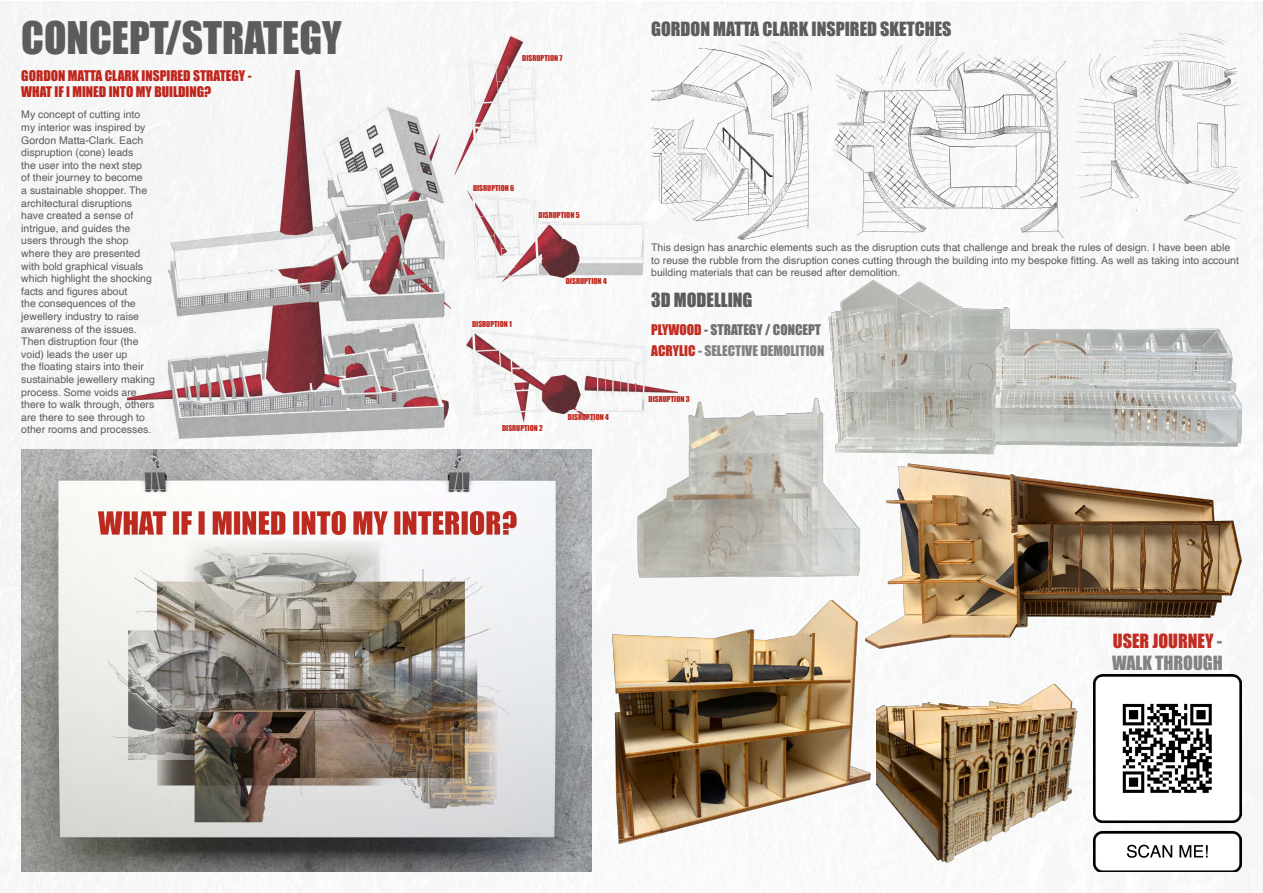
<style>
.page{position:relative;width:1263px;height:893px;background:#fff}
.page>*{position:absolute;margin:0;border:0;box-sizing:border-box;transform-origin:0 0}
.t1{font:41.25px "Impact";color:#5d5b5b}
.t2{font:18px "Impact";color:#5d5c5b}
.t3{font:18px/21.6px "Impact";color:#838383}
.t4{font:18px "Impact";color:#5d5b5b}
.t5{font:13.5px/16.2px "Impact";color:#c0251c}
.t6{font:13.5px/21.2px "Impact";color:#838383}
.t7{font:10.5px/12.6px "Helvetica";color:#5d5c5b}
.t8{font:7.5px "Impact";color:#c0281d}
.s1{color:#c12d22}
.s2{color:#6e6e6e}
</style>
<div class="page">
<img style="left:0;top:2px;width:1263px;height:891px">
<img style="left:832px;top:25px;width:410px;height:218px">
<img style="left:651px;top:26px;width:177px;height:217px">
<img style="left:603px;top:601px;width:273px;height:243px">
<img style="left:866px;top:478px;width:376px;height:207px">
<img style="left:876px;top:673px;width:202px;height:198px">
<img style="left:828px;top:271px;width:414px;height:207px">
<img style="left:637px;top:391px;width:223px;height:197px">
<img style="left:1093px;top:675px;width:149px;height:197px">
<img style="left:21px;top:449px;width:570px;height:422px">
<h1 class="t1" style="left:21px;top:6px;width:322px">CONCEPT/STRATEGY</h1>
<p class="t5" style="left:21px;top:67px;width:232px">GORDON MATTA CLARK INSPIRED STRATEGY -<br>WHAT IF I MINED INTO MY BUILDING?</p>
<p class="t7" style="left:21px;top:109px;width:135px">My concept of cutting into my interior was inspired by<br>Gordon Matta-Clark. Each dispruption (cone) leads<br>the user into the next step<br>of their journey to become<br>a sustainable shopper. The architectural disruptions have created a sense of intrigue, and guides the users through the shop where they are presented with bold graphical visuals which highlight the shocking facts and figures about<br>the consequences of the jewellery industry to raise awareness of the issues.<br>Then distruption four (the void) leads the user up<br>the floating stairs into their sustainable jewellery making process. Some voids are there to walk through, others are there to see through to other rooms and processes.</p>
<p class="t8" style="left:522px;top:52px;width:42px">DISRUPTION 7</p>
<h2 class="t2" style="left:651px;top:15px;width:302px">GORDON MATTA CLARK INSPIRED SKETCHES</h2>
<p class="t8" style="left:473px;top:182px;width:43px">DISRUPTION 6</p>
<p class="t8" style="left:472px;top:318px;width:42px">DISRUPTION 1</p>
<p class="t8" style="left:539px;top:209px;width:43px">DISRUPTION 5</p>
<p class="t8" style="left:566px;top:275px;width:42px">DISRUPTION 4</p>
<p class="t8" style="left:568px;top:411px;width:42px">DISRUPTION 4</p>
<p class="t8" style="left:502px;top:422px;width:42px">DISRUPTION 2</p>
<p class="t7" style="left:651px;top:241px;width:589px">This design has anarchic elements such as the disruption cuts that challenge and break the rules of design. I have been able to reuse the rubble from the disruption cones cutting through the building into my bespoke fitting. As well as taking into account building materials that can be reused after demolition.</p>
<h2 class="t4" style="left:651px;top:286px;width:103px">3D MODELLING</h2>
<p class="t6" style="left:651px;top:319px;width:175px"><span class="s1">PLYWOOD</span> <span class="s2">- STRATEGY / CONCEPT<br></span><span class="s1">ACRYLIC</span> - SELECTIVE DEMOLITION</p>
<p class="t8" style="left:649px;top:393px;width:43px">DISRUPTION 3</p>
<h2 class="t3" style="left:1112px;top:630px;width:112px"><span class="s1">USER JOURNEY</span> -<br>WALK THROUGH</h2>
</div>
